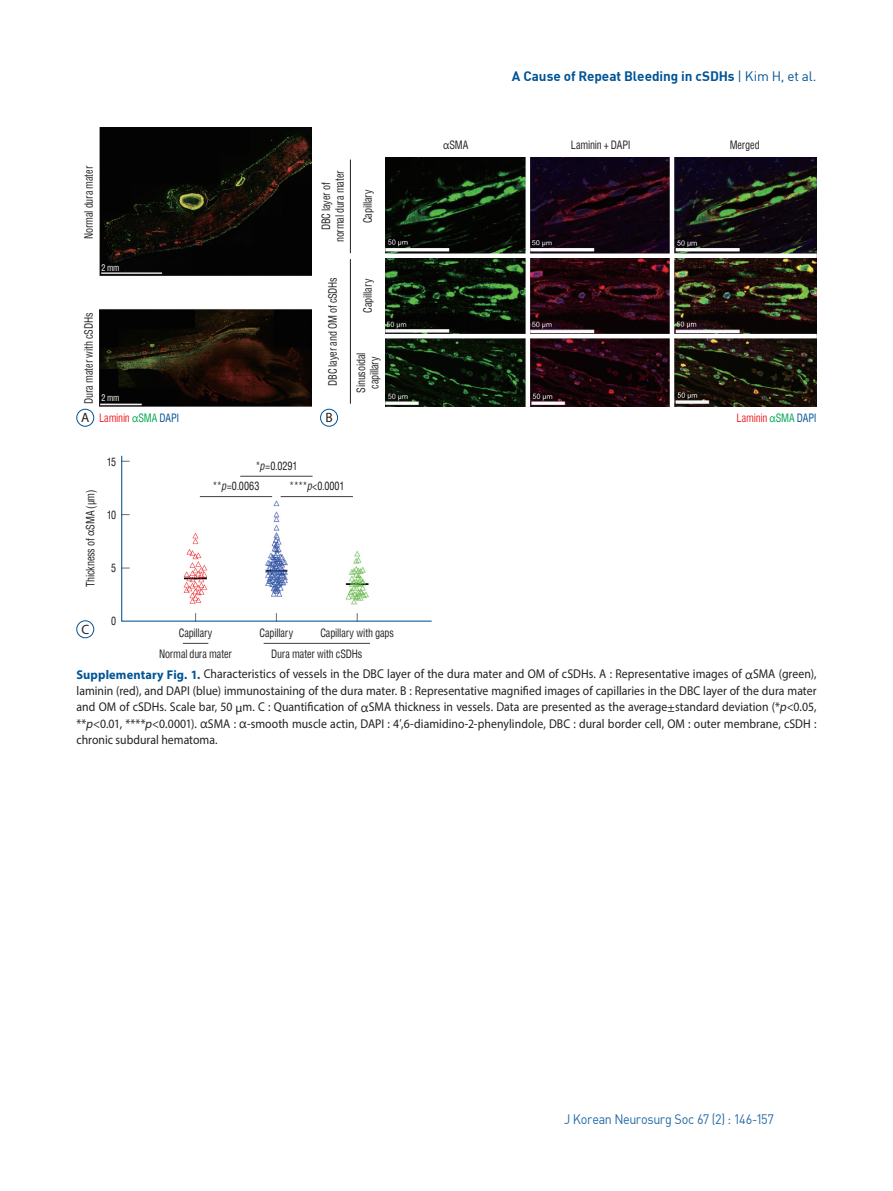
<style>
.page{position:relative;width:893px;height:1191px;background:#fff}
.page>*{position:absolute;margin:0;border:0;box-sizing:border-box;transform-origin:0 0}
.t1{font:700 13.5px "DIN";letter-spacing:-.005em;color:#005495}
.t2{font:13.5px "DIN";letter-spacing:-.025em;color:#2369a5;scale:.93 1}
.t3{font:13.5px "Myriad Pro";color:#231f20}
.t4{font:12.75px/16.5px "Myriad Pro";letter-spacing:.005em;color:#231f20;text-align:justify;scale:.92 1}
.t5{font:condensed 11.25px/13.5px "Helvetica";letter-spacing:-.01em;color:#231f20;text-align:center;scale:.9 1}
.t6{font:condensed 11.25px "Helvetica";letter-spacing:-.02em;color:#ee1d23;scale:.9 1}
.t7{font:condensed 9px "Helvetica";color:#fff;scale:.9 1}
.s1{font-weight:400}
.s2{font-family:"Myriad Pro";font-stretch:normal;font-size:13.5px;color:#231f20}
.s3{font-family:"Segoe UI";font-stretch:normal;color:#00a54f}
.s4{color:#00a54f}
.s5{color:#005495}
.s6{font-family:"Segoe UI";font-stretch:normal}
.s7{font-style:italic}
.s8{font-weight:700;color:#005495}
.s9{font-family:"Segoe UI"}
</style>
<div class="page">
<img style="left:99px;top:128px;width:213px;height:279px">
<div style="left:77px;top:409px;width:17px;height:17px;border:1px solid #005495;border-radius:50%"></div>
<svg style="left:121px;top:455px;width:311px;height:167px"></svg>
<div style="left:77px;top:620px;width:17px;height:18px;border:1px solid #005495;border-radius:50%"></div>
<hr style="left:200px;top:496px;width:72px;height:1px;background:#3e3e3f">
<svg style="left:183px;top:643px;width:25px;height:1px"></svg>
<hr style="left:264px;top:643px;width:106px;height:1px;background:#3e3e3f">
<hr style="left:240px;top:476px;width:73px;height:1px;background:#3e3e3f">
<hr style="left:281px;top:496px;width:72px;height:1px;background:#3e3e3f">
<img style="left:385px;top:157px;width:431px;height:250px">
<div style="left:320px;top:409px;width:18px;height:17px;border:1px solid #005495;border-radius:50%"></div>
<hr style="left:350px;top:160px;width:1px;height:93px;background:#231f20">
<hr style="left:350px;top:259px;width:1px;height:145px;background:#231f20">
<hr style="left:526px;top:157px;width:4px;height:250px;background:#fff">
<hr style="left:670px;top:157px;width:4px;height:250px;background:#fff">
<div style="left:385px;top:253px;width:432px;height:5px;background:#fff"></div>
<hr style="left:385px;top:334px;width:432px;height:4px;background:#fff">
<p class="t1" style="left:512px;top:68px;width:306px">A Cause of Repeat Bleeding in cSDHs <span class="s1">| Kim H, et al.</span></p>
<p class="t5" style="left:82px;top:239px;width:83px;rotate:-90deg">Normal dura mater</p>
<p class="t7" style="left:102px;top:262px;width:22px">2 mm</p>
<p class="t5" style="left:82px;top:404px;width:102px;rotate:-90deg">Dura mater with cSDHs</p>
<p class="t6" style="left:81px;top:410px;width:110px"><span class="s2">a</span> Laminin <span class="s3">α</span><span class="s4">SMA</span> <span class="s5">DAPI</span></p>
<p class="t7" style="left:102px;top:391px;width:22px">2 mm</p>
<p class="t5" style="left:319px;top:242px;width:81px;rotate:-90deg">DBC layer of normal dura mater</p>
<p class="t5" style="left:326px;top:386px;width:122px;rotate:-90deg">DBC layer and OM of cSDHs</p>
<p class="t5" style="left:361px;top:223px;width:39px;rotate:-90deg">Capillary</p>
<p class="t5" style="left:361px;top:313px;width:39px;rotate:-90deg">Capillary</p>
<p class="t5" style="left:354px;top:392px;width:46px;rotate:-90deg">Sinusoidal capillary</p>
<p class="t5" style="left:443px;top:138px;width:30px"><span class="s6">α</span>SMA</p>
<p class="t5" style="left:571px;top:138px;width:68px">Laminin + DAPI</p>
<p class="t5" style="left:730px;top:138px;width:35px">Merged</p>
<p class="t3" style="left:325px;top:409px;width:7px">B</p>
<p class="t6" style="left:736px;top:410px;width:91px">Laminin <span class="s3">α</span><span class="s4">SMA</span> <span class="s5">DAPI</span></p>
<p class="t5" style="left:107px;top:455px;width:12px">15</p>
<p class="t5" style="left:289px;top:455px;width:63px;line-height:20.4px;text-align:left;text-indent:-34px">*<span class="s7">p</span>=0.0291 ****<span class="s7">p</span>&lt;0.0001</p>
<p class="t5" style="left:212px;top:479px;width:54px">**<span class="s7">p</span>=0.0063</p>
<p class="t5" style="left:84px;top:587px;width:109px;rotate:-90deg">Thickness of <span class="s6">α</span>SMA (μm)</p>
<p class="t3" style="left:81px;top:621px;width:9px">c</p>
<p class="t5" style="left:179px;top:625px;width:39px">Capillary</p>
<p class="t5" style="left:259px;top:625px;width:39px">Capillary</p>
<p class="t5" style="left:320px;top:625px;width:83px">Capillary with gaps</p>
<p class="t5" style="left:107px;top:508px;width:12px">10</p>
<p class="t5" style="left:111px;top:561px;width:7px">5</p>
<p class="t5" style="left:111px;top:614px;width:7px">0</p>
<p class="t5" style="left:159px;top:647px;width:82px">Normal dura mater</p>
<p class="t5" style="left:271px;top:647px;width:102px">Dura mater with cSDHs</p>
<p class="t4" style="left:77px;top:665px;width:806px"><span class="s8">Supplementary Fig. 1.</span> characteristics of vessels in the dbc layer of the dura mater and OM of cSdHs. A : Representative images of <span class="s9">α</span>SMA (green), laminin (red), and dAPI (blue) immunostaining of the dura mater. b : Representative magnified images of capillaries in the dbc layer of the dura mater and OM of cSdHs. Scale bar, 50 μm. c : Quantification of <span class="s9">α</span>SMA thickness in vessels. data are presented as the average±standard deviation (*<span class="s7">p</span>&lt;0.05, **<span class="s7">p</span>&lt;0.01, ****<span class="s7">p</span>&lt;0.0001). <span class="s9">α</span>SMA : <span class="s9">α</span>-smooth muscle actin, dAPI : 4<span class="s9">′</span>,6-diamidino-2-phenylindole, dbc : dural border cell, OM : outer membrane, cSdH : chronic subdural hematoma.</p>
<p class="t2" style="left:564px;top:1110px;width:227px">J Korean Neurosurg Soc 67 (2) : 146-157</p>
</div>
